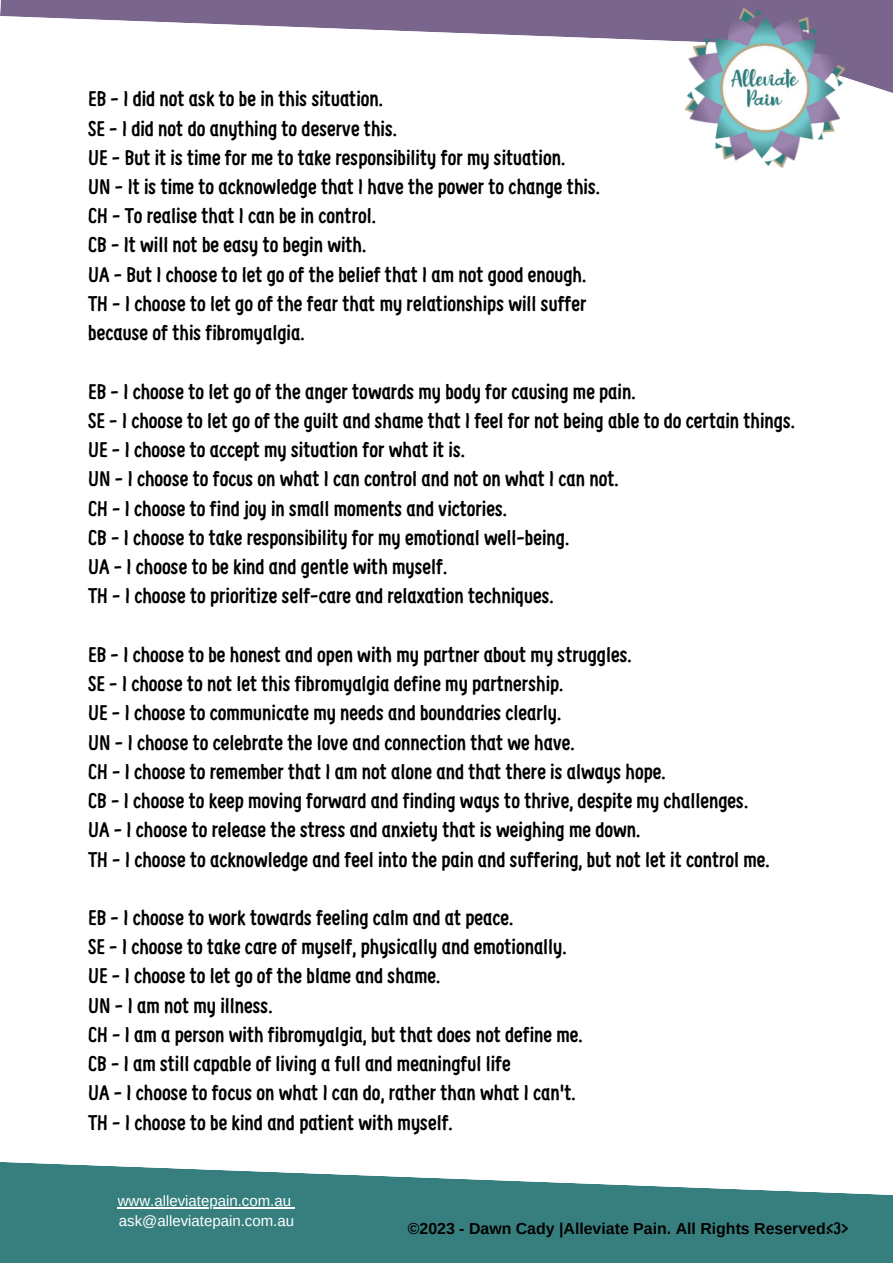
<style>
.page{position:relative;width:893px;height:1264px;background:#fff}
.page>*{position:absolute;margin:0;border:0;box-sizing:border-box;transform-origin:0 0}
.t1{font:700 condensed 21px "Supernettcn";color:#000}
.t2{font:700 condensed 16.5px "Supernettcn";color:#000}
.t3{font:700 15.9px "Arimo";color:#000}
.t4{font:15px "Arimo";color:#fff}
</style>
<div class="page">
<svg style="left:0;top:1162px;width:892px;height:100px;fill:#377f7f"></svg>
<svg style="left:0;top:0;width:592px;height:38px;fill:#7a668c"></svg>
<svg style="left:592px;top:0;width:300px;height:93px"></svg>
<img style="left:683px;top:7px;width:165px;height:162px">
<hr style="left:118px;top:1207px;width:177px;height:1px;background:#fff">
<p class="t1" style="left:88px;top:90px;width:296px">EB - I did not ask to be in this situation.</p>
<p class="t1" style="left:88px;top:119px;width:310px">SE - I did not do anything to deserve this.</p>
<p class="t1" style="left:88px;top:148px;width:478px">UE - But it is time for me to take responsibility for my situation.</p>
<p class="t1" style="left:88px;top:178px;width:513px">UN - It is time to acknowledge that I have the power to change this.</p>
<p class="t1" style="left:88px;top:207px;width:289px">CH - To realise that I can be in control.</p>
<p class="t1" style="left:88px;top:236px;width:279px">CB - It will not be easy to begin with.</p>
<p class="t1" style="left:88px;top:265px;width:499px">UA - But I choose to let go of the belief that I am not good enough.</p>
<p class="t1" style="left:88px;top:295px;width:500px">TH - I choose to let go of the fear that my relationships will suffer</p>
<p class="t1" style="left:88px;top:324px;width:218px">because of this fibromyalgia.</p>
<p class="t1" style="left:88px;top:382px;width:548px">EB - I choose to let go of the anger towards my body for causing me pain.</p>
<p class="t1" style="left:88px;top:411px;width:708px">SE - I choose to let go of the guilt and shame that I feel for not being able to do certain things.</p>
<p class="t1" style="left:88px;top:441px;width:378px">UE - I choose to accept my situation for what it is.</p>
<p class="t1" style="left:88px;top:470px;width:531px">UN - I choose to focus on what I can control and not on what I can not.</p>
<p class="t1" style="left:88px;top:499px;width:420px">CH - I choose to find joy in small moments and victories.</p>
<p class="t1" style="left:88px;top:528px;width:482px">CB - I choose to take responsibility for my emotional well-being.</p>
<p class="t1" style="left:88px;top:558px;width:360px">UA - I choose to be kind and gentle with myself.</p>
<p class="t1" style="left:88px;top:587px;width:467px">TH - I choose to prioritize self-care and relaxation techniques.</p>
<p class="t1" style="left:88px;top:645px;width:545px">EB - I choose to be honest and open with my partner about my struggles.</p>
<p class="t1" style="left:88px;top:674px;width:476px">SE - I choose to not let this fibromyalgia define my partnership.</p>
<p class="t1" style="left:88px;top:704px;width:474px">UE - I choose to communicate my needs and boundaries clearly.</p>
<p class="t1" style="left:88px;top:733px;width:488px">UN - I choose to celebrate the love and connection that we have.</p>
<p class="t1" style="left:88px;top:762px;width:578px">CH - I choose to remember that I am not alone and that there is always hope.</p>
<p class="t1" style="left:88px;top:791px;width:661px">CB - I choose to keep moving forward and finding ways to thrive, despite my challenges.</p>
<p class="t1" style="left:88px;top:821px;width:553px">UA - I choose to release the stress and anxiety that is weighing me down.</p>
<p class="t1" style="left:88px;top:850px;width:683px">TH - I choose to acknowledge and feel into the pain and suffering, but not let it control me.</p>
<p class="t1" style="left:88px;top:908px;width:426px">EB - I choose to work towards feeling calm and at peace.</p>
<p class="t1" style="left:88px;top:938px;width:480px">SE - I choose to take care of myself, physically and emotionally.</p>
<p class="t1" style="left:88px;top:967px;width:353px">UE - I choose to let go of the blame and shame.</p>
<p class="t1" style="left:88px;top:996px;width:186px">UN - I am not my illness.</p>
<p class="t1" style="left:88px;top:1025px;width:496px">CH - I am a person with fibromyalgia, but that does not define me.</p>
<p class="t1" style="left:88px;top:1054px;width:424px">CB - I am still capable of living a full and meaningful life</p>
<p class="t1" style="left:88px;top:1084px;width:489px">UA - I choose to focus on what I can do, rather than what I can't.</p>
<p class="t1" style="left:88px;top:1113px;width:366px">TH - I choose to be kind and patient with myself.</p>
<p class="t4" style="left:118px;top:1192px;width:175px">www.alleviatepain.com.au</p>
<p class="t4" style="left:119px;top:1212px;width:177px">ask@alleviatepain.com.au</p>
<p class="t3" style="left:408px;top:1219px;width:424px">©2023 - Dawn Cady |Alleviate Pain. All Rights Reserved.</p>
<p class="t2" style="left:826px;top:1221px;width:24px">&lt;3&gt;</p>
</div>
